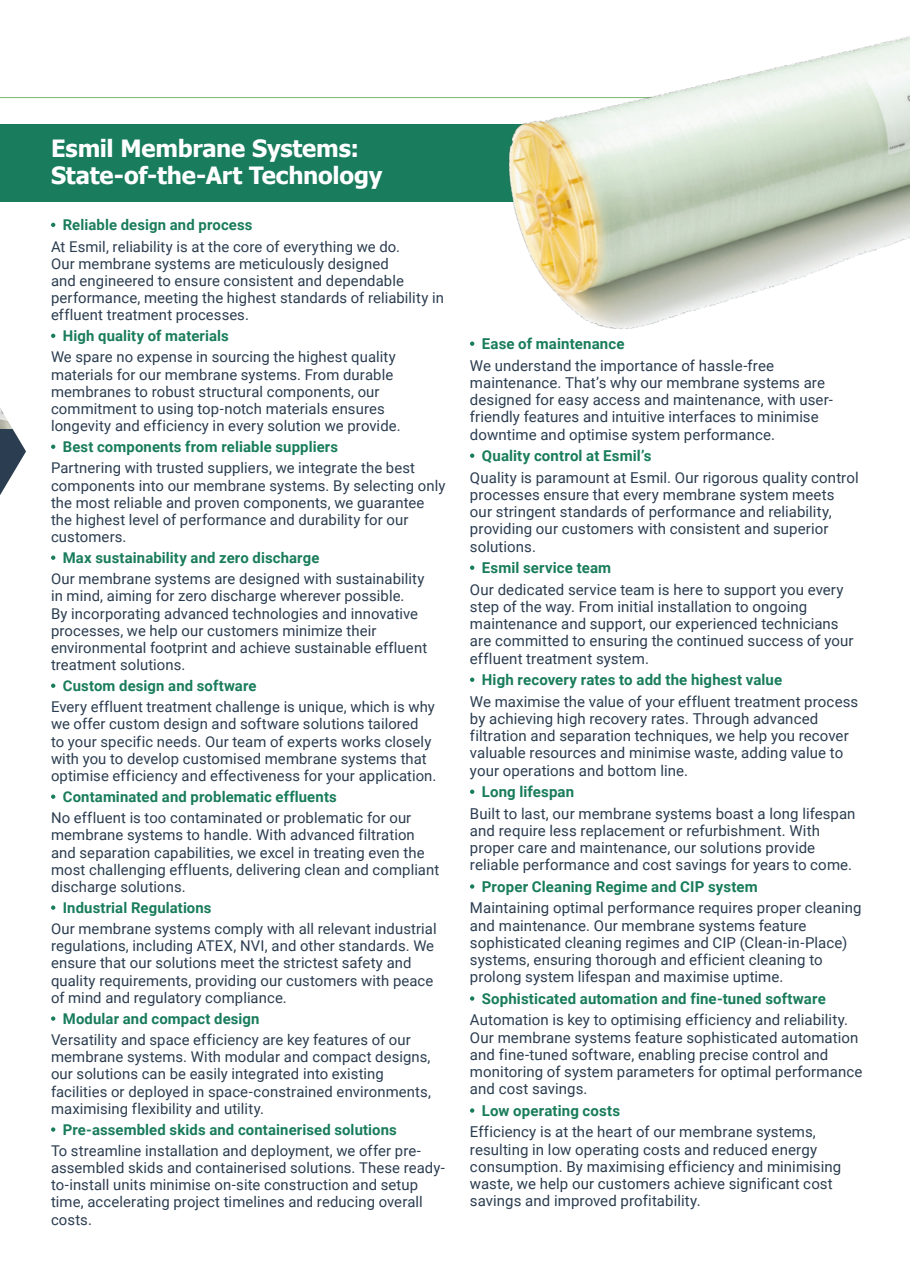
<style>
.page{position:relative;width:910px;height:1280px;background:#fff}
.page>*{position:absolute;margin:0;border:0;box-sizing:border-box;transform-origin:0 0}
.t1{font:700 23.7px/26.7px "Tahoma";letter-spacing:-.01em;color:#fff}
.t2{font:15px/17.2px "Roboto";letter-spacing:.005em;color:#2b3d50}
.t3{font:700 15px "Roboto";letter-spacing:.01em;color:#197c5c}
.t4{font:14.85px/17.1px "Roboto";letter-spacing:.005em;color:#2b3d50}
.t5{font:700 14.85px "Roboto";letter-spacing:.01em;color:#197c5c}
</style>
<div class="page">
<svg style="left:0;top:452px;width:26px;height:43px"></svg>
<div style="left:0;top:0;width:910px;height:201px;background:#197c5c"></div>
<div style="left:0;top:0;width:910px;height:124px;background:#fff"></div>
<svg style="left:51px;top:223px;width:4px;height:4px"></svg>
<svg style="left:51px;top:334px;width:4px;height:4px"></svg>
<svg style="left:51px;top:445px;width:4px;height:4px"></svg>
<svg style="left:51px;top:555px;width:4px;height:5px"></svg>
<svg style="left:51px;top:683px;width:4px;height:5px"></svg>
<svg style="left:51px;top:794px;width:4px;height:5px"></svg>
<svg style="left:51px;top:905px;width:4px;height:5px"></svg>
<svg style="left:51px;top:1016px;width:4px;height:5px"></svg>
<svg style="left:51px;top:1127px;width:4px;height:5px"></svg>
<svg style="left:470px;top:453px;width:4px;height:5px"></svg>
<svg style="left:470px;top:565px;width:4px;height:5px"></svg>
<svg style="left:470px;top:677px;width:4px;height:5px"></svg>
<svg style="left:470px;top:789px;width:4px;height:5px"></svg>
<svg style="left:470px;top:884px;width:4px;height:5px"></svg>
<svg style="left:470px;top:996px;width:4px;height:5px"></svg>
<svg style="left:470px;top:1108px;width:4px;height:5px"></svg>
<hr style="left:0;top:97px;width:853px;height:1px;background:#7db673">
<img style="left:407px;top:36px;width:503px;height:310px">
<h1 class="t1" style="left:51px;top:136px;width:333px">Esmil Membrane Systems:<br>State-of-the-Art Technology</h1>
<p class="t5" style="left:63px;top:215px;width:191px">Reliable design and process</p>
<p class="t4" style="left:51px;top:237px;width:394px">At Esmil, reliability is at the core of everything we do.<br>Our membrane systems are meticulously designed<br>and engineered to ensure consistent and dependable performance, meeting the highest standards of reliability in effluent treatment processes.</p>
<p class="t5" style="left:63px;top:325px;width:168px">High quality of materials</p>
<p class="t4" style="left:51px;top:348px;width:351px">We spare no expense in sourcing the highest quality materials for our membrane systems. From durable membranes to robust structural components, our commitment to using top-notch materials ensures longevity and efficiency in every solution we provide.</p>
<p class="t5" style="left:63px;top:436px;width:277px">Best components from reliable suppliers</p>
<p class="t4" style="left:51px;top:459px;width:396px">Partnering with trusted suppliers, we integrate the best components into our membrane systems. By selecting only the most reliable and proven components, we guarantee the highest level of performance and durability for our customers.</p>
<p class="t5" style="left:63px;top:547px;width:258px">Max sustainability and zero discharge</p>
<p class="t4" style="left:51px;top:570px;width:378px">Our membrane systems are designed with sustainability in mind, aiming for zero discharge wherever possible.<br>By incorporating advanced technologies and innovative processes, we help our customers minimize their environmental footprint and achieve sustainable effluent treatment solutions.</p>
<p class="t5" style="left:63px;top:675px;width:195px">Custom design and software</p>
<p class="t4" style="left:51px;top:698px;width:387px">Every effluent treatment challenge is unique, which is why we offer custom design and software solutions tailored<br>to your specific needs. Our team of experts works closely with you to develop customised membrane systems that optimise efficiency and effectiveness for your application.</p>
<p class="t5" style="left:63px;top:786px;width:276px">Contaminated and problematic effluents</p>
<p class="t4" style="left:51px;top:809px;width:390px">No effluent is too contaminated or problematic for our membrane systems to handle. With advanced filtration and separation capabilities, we excel in treating even the most challenging effluents, delivering clean and compliant discharge solutions.</p>
<p class="t5" style="left:63px;top:897px;width:150px">Industrial Regulations</p>
<p class="t4" style="left:51px;top:920px;width:387px">Our membrane systems comply with all relevant industrial regulations, including ATEX, NVI, and other standards. We ensure that our solutions meet the strictest safety and quality requirements, providing our customers with peace of mind and regulatory compliance.</p>
<p class="t5" style="left:63px;top:1008px;width:198px">Modular and compact design</p>
<p class="t4" style="left:51px;top:1031px;width:381px">Versatility and space efficiency are key features of our membrane systems. With modular and compact designs, our solutions can be easily integrated into existing facilities or deployed in space-constrained environments, maximising flexibility and utility.</p>
<p class="t5" style="left:63px;top:1119px;width:336px">Pre-assembled skids and containerised solutions</p>
<p class="t4" style="left:51px;top:1142px;width:395px">To streamline installation and deployment, we offer pre&shy;assembled skids and containerised solutions. These ready&shy;to-install units minimise on-site construction and setup time, accelerating project timelines and reducing overall costs.</p>
<p class="t3" style="left:482px;top:333px;width:144px">Ease of maintenance</p>
<p class="t2" style="left:470px;top:356px;width:365px">We understand the importance of hassle-free maintenance. That’s why our membrane systems are designed for easy access and maintenance, with user&shy;friendly features and intuitive interfaces to minimise downtime and optimise system performance.</p>
<p class="t3" style="left:482px;top:445px;width:171px">Quality control at Esmil’s</p>
<p class="t2" style="left:470px;top:468px;width:390px">Quality is paramount at Esmil. Our rigorous quality control processes ensure that every membrane system meets our stringent standards of performance and reliability, providing our customers with consistent and superior solutions.</p>
<p class="t3" style="left:482px;top:557px;width:131px">Esmil service team</p>
<p class="t2" style="left:470px;top:580px;width:385px">Our dedicated service team is here to support you every step of the way. From initial installation to ongoing maintenance and support, our experienced technicians are committed to ensuring the continued success of your effluent treatment system.</p>
<p class="t3" style="left:482px;top:669px;width:302px">High recovery rates to add the highest value</p>
<p class="t2" style="left:470px;top:692px;width:390px">We maximise the value of your effluent treatment process by achieving high recovery rates. Through advanced filtration and separation techniques, we help you recover valuable resources and minimise waste, adding value to your operations and bottom line.</p>
<p class="t3" style="left:482px;top:781px;width:94px">Long lifespan</p>
<p class="t2" style="left:470px;top:804px;width:387px">Built to last, our membrane systems boast a long lifespan and require less replacement or refurbishment. With proper care and maintenance, our solutions provide reliable performance and cost savings for years to come.</p>
<p class="t3" style="left:482px;top:876px;width:277px">Proper Cleaning Regime and CIP system</p>
<p class="t2" style="left:470px;top:899px;width:393px">Maintaining optimal performance requires proper cleaning and maintenance. Our membrane systems feature sophisticated cleaning regimes and CIP (Clean-in-Place) systems, ensuring thorough and efficient cleaning to prolong system lifespan and maximise uptime.</p>
<p class="t3" style="left:482px;top:988px;width:345px">Sophisticated automation and fine-tuned software</p>
<p class="t2" style="left:470px;top:1011px;width:394px">Automation is key to optimising efficiency and reliability.<br>Our membrane systems feature sophisticated automation and fine-tuned software, enabling precise control and monitoring of system parameters for optimal performance and cost savings.</p>
<p class="t3" style="left:482px;top:1100px;width:140px">Low operating costs</p>
<p class="t2" style="left:470px;top:1123px;width:373px">Efficiency is at the heart of our membrane systems, resulting in low operating costs and reduced energy consumption. By maximising efficiency and minimising waste, we help our customers achieve significant cost savings and improved profitability.</p>
</div>
